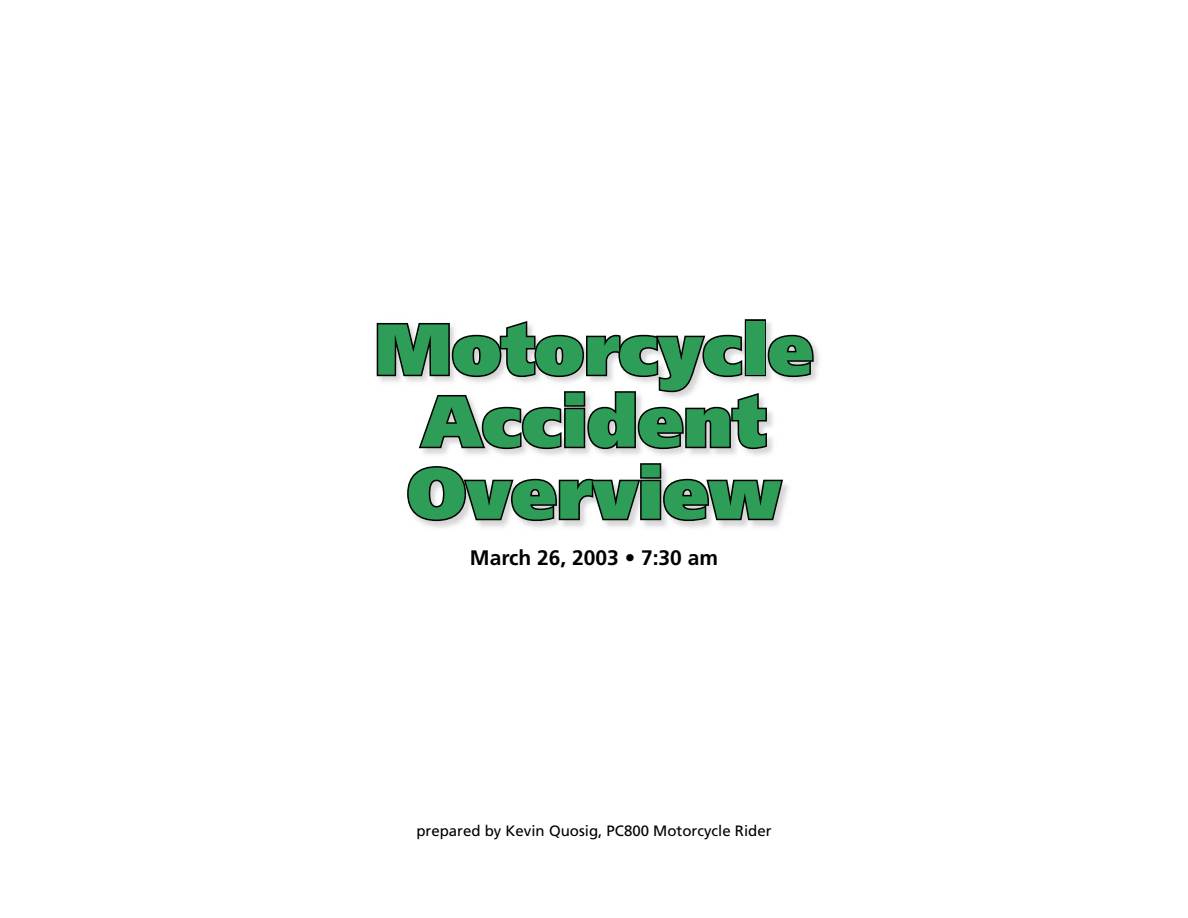
<style>
.page{position:relative;width:1188px;height:918px;background:#fff}
.page>*{position:absolute;margin:0;border:0;box-sizing:border-box;transform-origin:0 0}
.t1{font:900 72px/72px "Frutiger";color:#2e9d57;text-align:center}
.t2{font:700 21px "Frutiger";color:#000}
.t3{font:15px "Frutiger";color:#000}
</style>
<div class="page">
<svg style="left:376px;top:319px;width:439px;height:132px"></svg>
<svg style="left:407px;top:463px;width:378px;height:60px"></svg>
<h1 class="t1" style="left:375px;top:313px;width:440px">Motorcycle<br>Accident<br>Overview</h1>
<h2 class="t2" style="left:470px;top:545px;width:250px">March 26, 2003 • 7:30 am</h2>
<p class="t3" style="left:416px;top:822px;width:357px">prepared by Kevin Quosig, PC800 Motorcycle Rider</p>
</div>
